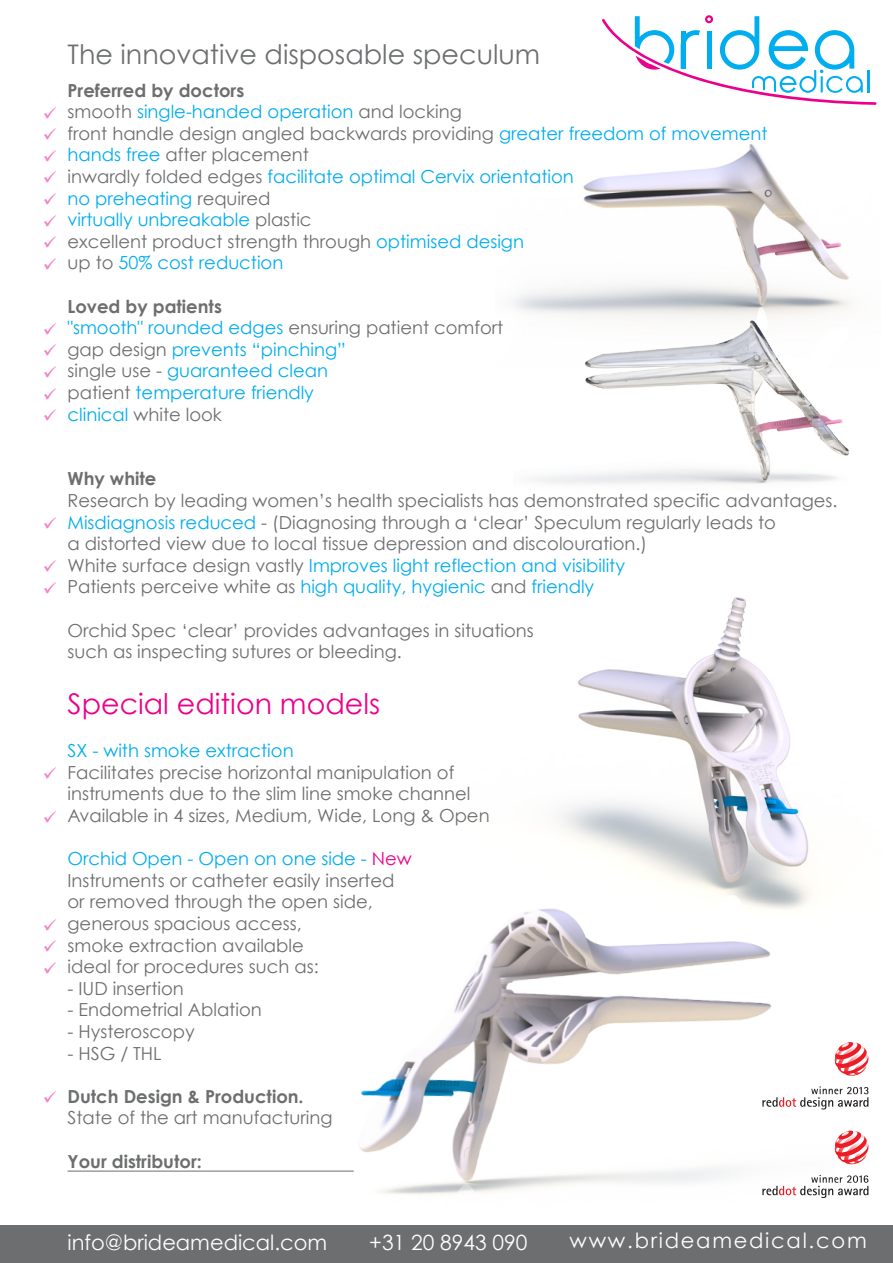
<style>
.page{position:relative;width:893px;height:1263px;background:#fff}
.page>*{position:absolute;margin:0;border:0;box-sizing:border-box;transform-origin:0 0}
.t1{font:28.5px "Century Gothic";color:#eb008b}
.t2{font:27px "Century Gothic";color:#6d6e70}
.t3{font:21px "Century Gothic";color:#fff}
.t4{font:21px "Century Gothic";letter-spacing:.085em;color:#fff}
.t5{font:18px/21.6px "Century Gothic";color:#6d6e70}
.t6{font:18px/21.6px "Century Gothic";color:#00adee}
.t7{font:700 18px "Century Gothic";color:#6d6e70}
.t8{font:18px/21.6px "Wingdings";color:#eb008b;text-align:justify}
.s1{font-weight:700;color:#6d6e70}
.s2{color:#6d6e70}
.s3{color:#00adee}
.s4{color:#eb008b}
</style>
<div class="page">
<img style="left:558px;top:597px;width:251px;height:261px">
<img style="left:283px;top:858px;width:586px;height:338px">
<img style="left:513px;top:102px;width:364px;height:204px">
<img style="left:514px;top:233px;width:349px;height:251px">
<svg style="left:602px;top:15px;width:274px;height:90px"></svg>
<div style="left:0;top:1225px;width:893px;height:38px;background:#6d6e70"></div>
<svg style="left:762px;top:1086px;width:106px;height:23px"></svg>
<svg style="left:835px;top:1042px;width:33px;height:34px"></svg>
<svg style="left:762px;top:1175px;width:106px;height:23px"></svg>
<svg style="left:835px;top:1130px;width:33px;height:34px"></svg>
<hr style="left:68px;top:1171px;width:286px;height:1px;background:#6d6e70">
<p class="t8" style="left:42px;top:104px;width:16px">✓ ✓ ✓ ✓ ✓ ✓ ✓ ✓</p>
<p class="t8" style="left:42px;top:320px;width:16px">✓ ✓ ✓ ✓ ✓</p>
<h2 class="t2" style="left:68px;top:36px;width:474px">The innovative disposable speculum</h2>
<p class="t6" style="left:67px;top:79px;width:701px"><span class="s1">Preferred by doctors<br></span><span class="s2">smooth</span> single-handed operation <span class="s2">and locking<br>front handle design angled backwards providing</span> greater freedom of movement hands free <span class="s2">after placement<br>inwardly folded edges</span> facilitate optimal Cervix orientation<br>no preheating <span class="s2">required<br></span>virtually unbreakable <span class="s2">plastic<br>excellent product strength through</span> optimised design<br><span class="s2">up to</span> 50% cost reduction</p>
<p class="t6" style="left:67px;top:295px;width:437px"><span class="s1">Loved by patients<br></span>"smooth" rounded edges <span class="s2">ensuring patient comfort gap design</span> prevents “pinching”<br><span class="s2">single use -</span> guaranteed clean<br><span class="s2">patient</span> temperature friendly<br>clinical <span class="s2">white look</span></p>
<p class="t8" style="left:42px;top:915px;width:16px">✓ ✓ ✓</p>
<p class="t7" style="left:67px;top:465px;width:90px">Why white</p>
<p class="t5" style="left:67px;top:489px;width:772px">Research by leading women’s health specialists has demonstrated specific advantages.<br><span class="s3">Misdiagnosis reduced</span> - (Diagnosing through a ‘clear’ Speculum regularly leads to<br>a distorted view due to local tissue depression and discolouration.)<br>White surface design vastly <span class="s3">Improves light reflection and visibility<br></span>Patients perceive white as <span class="s3">high quality, hygienic</span> and <span class="s3">friendly</span></p>
<p class="t5" style="left:67px;top:619px;width:468px">Orchid Spec ‘clear’ provides advantages in situations such as inspecting sutures or bleeding.</p>
<h1 class="t1" style="left:68px;top:684px;width:314px">Special edition models</h1>
<p class="t6" style="left:68px;top:740px;width:228px">SX - with smoke extraction</p>
<p class="t5" style="left:68px;top:761px;width:424px">Facilitates precise horizontal manipulation of instruments due to the slim line smoke channel<br>Available in 4 sizes, Medium, Wide, Long &amp; Open</p>
<p class="t5" style="left:68px;top:848px;width:346px"><span class="s3">Orchid Open - Open on one side -</span> <span class="s4">New<br></span>Instruments or catheter easily inserted or removed through the open side, generous spacious access,<br>smoke extraction available<br>ideal for procedures such as:</p>
<p class="t5" style="left:68px;top:977px;width:118px">- IUD insertion</p>
<p class="t5" style="left:68px;top:999px;width:196px">- Endometrial Ablation</p>
<p class="t5" style="left:68px;top:1020px;width:129px">- Hysteroscopy</p>
<p class="t5" style="left:68px;top:1042px;width:96px">- HSG / THL</p>
<p class="t7" style="left:68px;top:1083px;width:238px">Dutch Design &amp; Production.</p>
<p class="t5" style="left:68px;top:1107px;width:266px">State of the art manufacturing</p>
<p class="t7" style="left:68px;top:1148px;width:136px">Your distributor:</p>
<p class="t3" style="left:68px;top:1228px;width:261px">info@brideamedical.com</p>
<p class="t3" style="left:369px;top:1228px;width:160px">+31 20 8943 090</p>
<p class="t4" style="left:569px;top:1226px;width:299px">www.brideamedical.com</p>
</div>
